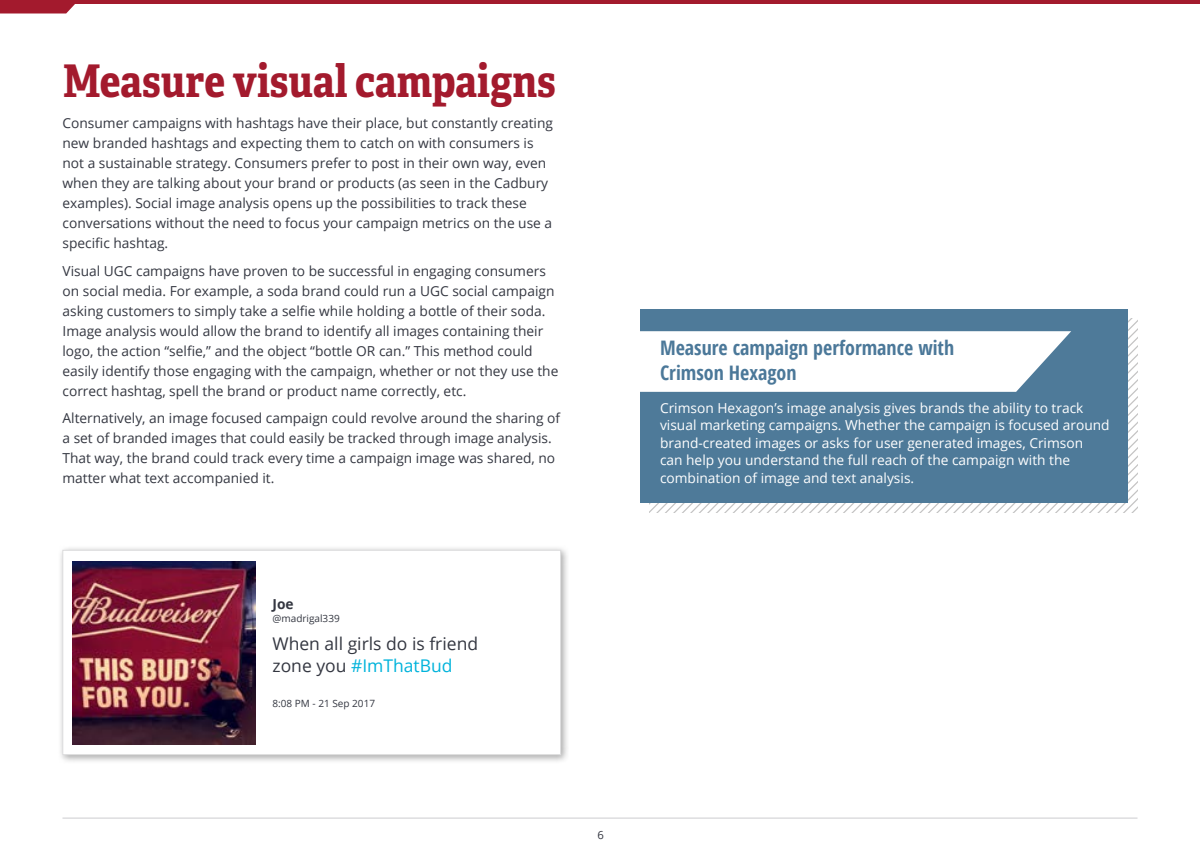
<style>
.page{position:relative;width:1200px;height:850px;background:#fff}
.page>*{position:absolute;margin:0;border:0;box-sizing:border-box;transform-origin:0 0}
.t1{font:700 45px "Adelle Condensed";color:#a31a2d}
.t2{font:700 condensed 20px/25px "Open Sans";color:#4b7899}
.t3{font:17.5px/22.5px "Open Sans";color:#343741}
.t4{font:13.75px/20px "Open Sans";color:#343741}
.t5{font:13.75px/17.5px "Open Sans";color:#fff}
.t6{font:700 13.75px "Open Sans";color:#343741}
.t7{font:11.25px "Open Sans";color:#343741}
.t8{font:10px "Open Sans";color:#343741}
.s1{color:#00b3db}
</style>
<div class="page">
<svg style="left:0;top:4px;width:75px;height:9px"></svg>
<hr style="left:0;top:0;width:1200px;height:4px;background:#a31a2d">
<hr style="left:62px;top:818px;width:1076px;height:1px;background:#d6d7d9">
<svg style="left:650px;top:319px;width:488px;height:193px"></svg>
<div style="left:640px;top:309px;width:488px;height:193px;background:#4e7a99"></div>
<svg style="left:640px;top:331px;width:431px;height:61px;background:#f2f5f7"></svg>
<div style="left:58px;top:545px;width:511px;height:219px;background:#000;opacity:.35"></div>
<div style="left:62px;top:550px;width:499px;height:205px;background:#fff;border:1px solid #ddddde"></div>
<img style="left:72px;top:561px;width:184px;height:183px">
<h1 class="t1" style="left:62px;top:48px;width:495px">Measure visual campaigns</h1>
<p class="t4" style="left:62px;top:113px;width:492px">Consumer campaigns with hashtags have their place, but constantly creating new branded hashtags and expecting them to catch on with consumers is not a sustainable strategy. Consumers prefer to post in their own way, even when they are talking about your brand or products (as seen in the Cadbury examples). Social image analysis opens up the possibilities to track these conversations without the need to focus your campaign metrics on the use a specific hashtag.</p>
<p class="t4" style="left:62px;top:260px;width:497px">Visual UGC campaigns have proven to be successful in engaging consumers on social media. For example, a soda brand could run a UGC social campaign asking customers to simply take a selfie while holding a bottle of their soda.<br>Image analysis would allow the brand to identify all images containing their logo, the action “selfie,” and the object “bottle OR can.” This method could easily identify those engaging with the campaign, whether or not they use the correct hashtag, spell the brand or product name correctly, etc.</p>
<p class="t4" style="left:62px;top:408px;width:499px">Alternatively, an image focused campaign could revolve around the sharing of a set of branded images that could easily be tracked through image analysis.<br>That way, the brand could track every time a campaign image was shared, no matter what text accompanied it.</p>
<p class="t6" style="left:272px;top:594px;width:23px">Joe</p>
<p class="t8" style="left:272px;top:612px;width:69px">@madrigal339</p>
<p class="t3" style="left:272px;top:632px;width:207px">When all girls do is friend zone you <span class="s1">#ImThatBud</span></p>
<p class="t8" style="left:272px;top:697px;width:104px">8:08 PM - 21 Sep 2017</p>
<p class="t7" style="left:597px;top:827px;width:8px">6</p>
<h2 class="t2" style="left:660px;top:335px;width:296px">Measure campaign performance with<br>Crimson Hexagon</h2>
<p class="t5" style="left:660px;top:399px;width:451px">Crimson Hexagon’s image analysis gives brands the ability to track visual marketing campaigns. Whether the campaign is focused around brand-created images or asks for user generated images, Crimson<br>can help you understand the full reach of the campaign with the combination of image and text analysis.</p>
</div>
